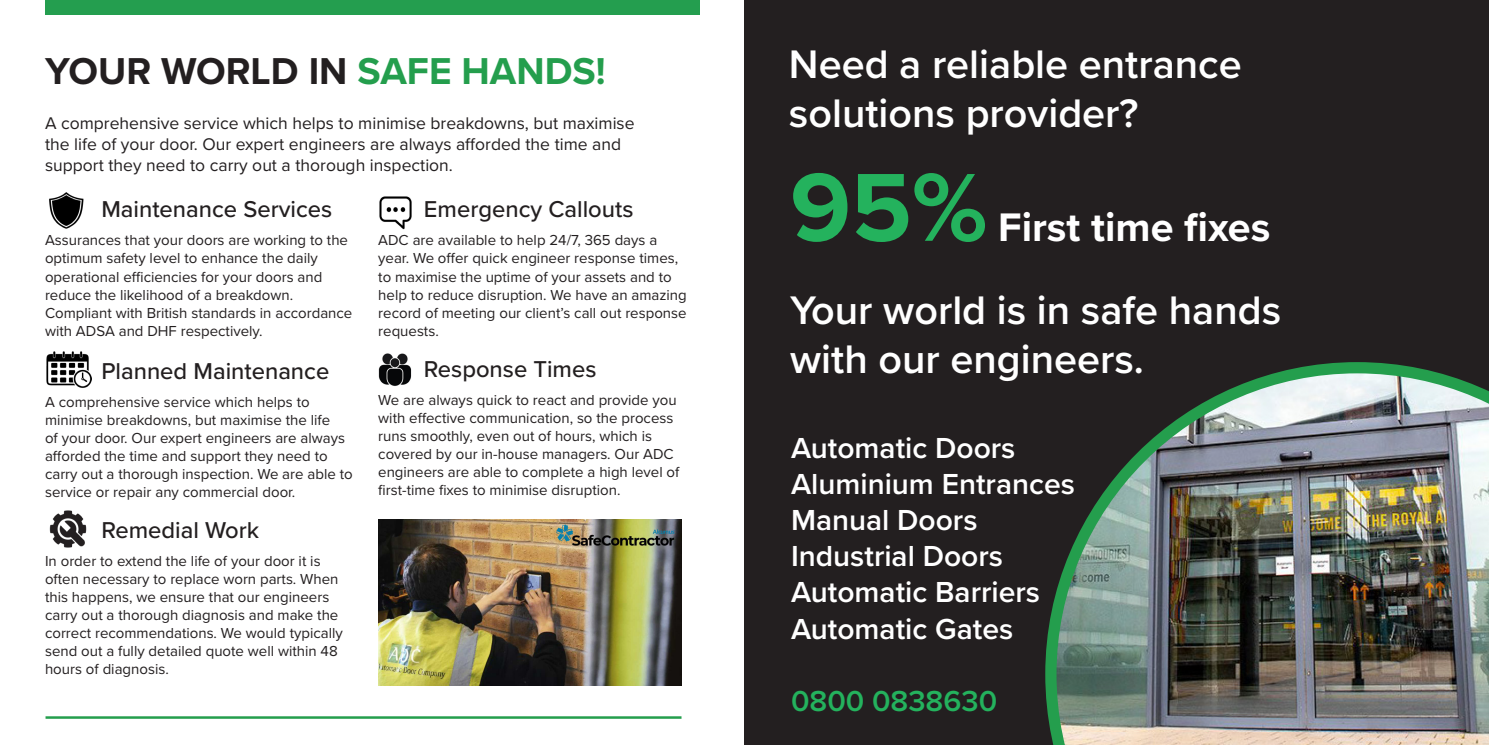
<style>
.page{position:relative;width:1489px;height:745px;background:#fff}
.page>*{position:absolute;margin:0;border:0;box-sizing:border-box;transform-origin:0 0}
.t1{font:700 100px "Proxima Nova";color:#24b25d}
.t2{font:600 41.25px "Proxima Nova";color:#fff}
.t3{font:700 41.25px "Proxima Nova";color:#fff}
.t4{font:700 38.75px "Proxima Nova";color:#231f20}
.t5{font:600 30px "Proxima Nova";color:#fff}
.t6{font:600 30px "Proxima Nova";color:#24b25d}
.t7{font:500 23.75px "Proxima Nova";color:#231f20}
.t8{font:17.5px/21px "Proxima Nova";color:#231f20}
.t9{font:15px/18px "Proxima Nova";color:#231f20}
.s1{color:#249e4d}
</style>
<div class="page">
<img style="left:378px;top:519px;width:303px;height:166px">
<hr style="left:46px;top:715px;width:635px;height:3px;background:#249e4d">
<div style="left:744px;top:0;width:744px;height:744px;background:#231f20"></div>
<img style="left:1045px;top:362px;width:443px;height:382px">
<div style="left:45px;top:0;width:654px;height:14px;background:#249e4f"></div>
<img style="left:46px;top:351px;width:45px;height:37px">
<img style="left:49px;top:510px;width:38px;height:38px">
<img style="left:49px;top:192px;width:35px;height:37px">
<img style="left:378px;top:353px;width:34px;height:33px">
<img style="left:379px;top:196px;width:33px;height:34px">
<p class="t4" style="left:45px;top:42px;width:562px">YOUR WORLD IN <span class="s1">SAFE HANDS!</span></p>
<p class="t8" style="left:45px;top:111px;width:591px">A comprehensive service which helps to minimise breakdowns, but maximise the life of your door. Our expert engineers are always afforded the time and support they need to carry out a thorough inspection.</p>
<p class="t7" style="left:101px;top:191px;width:232px">Maintenance Services</p>
<p class="t9" style="left:45px;top:231px;width:304px">Assurances that your doors are working to the optimum safety level to enhance the daily</p>
<p class="t9" style="left:45px;top:267px;width:279px">operational efficiencies for your doors and</p>
<p class="t9" style="left:45px;top:285px;width:249px">reduce the likelihood of a breakdown.</p>
<p class="t9" style="left:45px;top:303px;width:309px">Compliant with British standards in accordance with ADSA and DHF respectively.</p>
<p class="t7" style="left:101px;top:353px;width:229px">Planned Maintenance</p>
<p class="t9" style="left:45px;top:392px;width:266px">A comprehensive service which helps to</p>
<p class="t9" style="left:45px;top:410px;width:309px">minimise breakdowns, but maximise the life<br>of your door. Our expert engineers are always afforded the time and support they need to carry out a thorough inspection. We are able to service or repair any commercial door.</p>
<p class="t7" style="left:101px;top:512px;width:159px">Remedial Work</p>
<p class="t9" style="left:45px;top:551px;width:277px">In order to extend the life of your door it is</p>
<p class="t9" style="left:45px;top:569px;width:299px">often necessary to replace worn parts. When this happens, we ensure that our engineers carry out a thorough diagnosis and make the correct recommendations. We would typically send out a fully detailed quote well within 48 hours of diagnosis.</p>
<p class="t7" style="left:424px;top:191px;width:211px">Emergency Callouts</p>
<p class="t9" style="left:378px;top:231px;width:310px">ADC are available to help 24/7, 365 days a year. We offer quick engineer response times, to maximise the uptime of your assets and to help to reduce disruption. We have an amazing record of meeting our client’s call out response requests.</p>
<p class="t7" style="left:424px;top:351px;width:174px">Response Times</p>
<p class="t9" style="left:378px;top:390px;width:300px">We are always quick to react and provide you with effective communication, so the process runs smoothly, even out of hours, which is</p>
<p class="t9" style="left:378px;top:444px;width:297px">covered by our in-house managers. Our ADC</p>
<p class="t9" style="left:378px;top:462px;width:303px">engineers are able to complete a high level of first-time fixes to minimise disruption.</p>
<p class="t2" style="left:789px;top:33px;width:454px">Need a reliable entrance</p>
<p class="t2" style="left:789px;top:83px;width:351px">solutions provider?</p>
<p class="t1" style="left:790px;top:133px;width:199px">95%</p>
<p class="t3" style="left:998px;top:196px;width:274px">First time fixes</p>
<p class="t2" style="left:790px;top:279px;width:492px">Your world is in safe hands</p>
<p class="t2" style="left:790px;top:328px;width:355px">with our engineers.</p>
<p class="t5" style="left:791px;top:425px;width:226px">Automatic Doors</p>
<p class="t5" style="left:791px;top:461px;width:285px">Aluminium Entrances</p>
<p class="t5" style="left:791px;top:497px;width:188px">Manual Doors</p>
<p class="t5" style="left:791px;top:533px;width:213px">Industrial Doors</p>
<p class="t5" style="left:791px;top:569px;width:250px">Automatic Barriers</p>
<p class="t5" style="left:791px;top:605px;width:224px">Automatic Gates</p>
<p class="t6" style="left:791px;top:677px;width:208px">0800 0838630</p>
</div>
